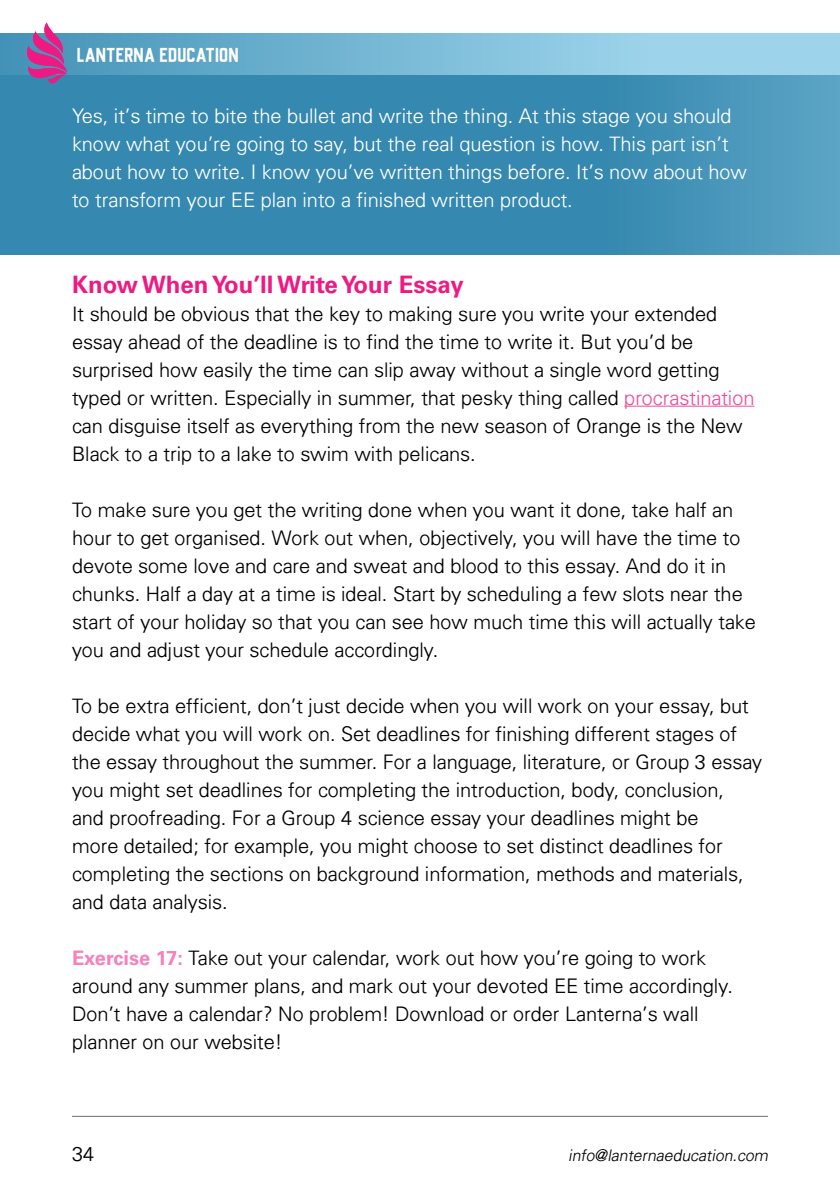
<style>
.page{position:relative;width:840px;height:1191px;background:#fff}
.page>*{position:absolute;margin:0;border:0;box-sizing:border-box;transform-origin:0 0}
.t1{font:700 24px "Univers LT Std";color:#ee1a82}
.t2{font:300 20px/28px "Univers";color:#000}
.t3{font:300 20px/28px "Univers";color:#fff}
.t4{font:18px "Universal Knowledge";color:#fff}
.t5{font:italic 300 16px "Univers";color:#000}
.s1{color:#f24c9c}
.s2{font-family:"Univers LT Std";font-weight:700;color:#f780bd}
</style>
<div class="page">
<hr style="left:72px;top:1116px;width:696px;height:1px;background:#6e6d6c">
<div style="left:0;top:34px;width:840px;height:41px;background:linear-gradient(to right,#4896ba,#acdff4)"></div>
<svg style="left:0;top:75px;width:840px;height:179px;background:#3a8cb2"></svg>
<hr style="left:624px;top:406px;width:130px;height:1px;background:#f24c9c">
<svg style="left:27px;top:23px;width:40px;height:60px;background:#b464a6"></svg>
<p class="t4" style="left:77px;top:44px;width:164px">LANTERNA EDUCATION</p>
<p class="t3" style="left:72px;top:101px;width:676px">Yes, it’s time to bite the bullet and write the thing. At this stage you should know what you’re going to say, but the real question is how. This part isn’t about how to write. I know you’ve written things before. It’s now about how to transform your EE plan into a finished written product.</p>
<p class="t1" style="left:72px;top:270px;width:393px">Know When You’ll Write Your Essay</p>
<p class="t2" style="left:72px;top:299px;width:684px">It should be obvious that the key to making sure you write your extended essay ahead of the deadline is to find the time to write it. But you’d be surprised how easily the time can slip away without a single word getting typed or written. Especially in summer, that pesky thing called <span class="s1">procrastination </span>can disguise itself as everything from the new season of Orange is the New Black to a trip to a lake to swim with pelicans.</p>
<p class="t2" style="left:72px;top:495px;width:685px">To make sure you get the writing done when you want it done, take half an hour to get organised. Work out when, objectively, you will have the time to devote some love and care and sweat and blood to this essay. And do it in chunks. Half a day at a time is ideal. Start by scheduling a few slots near the start of your holiday so that you can see how much time this will actually take you and adjust your schedule accordingly.</p>
<p class="t2" style="left:72px;top:691px;width:691px">To be extra efficient, don’t just decide when you will work on your essay, but decide what you will work on. Set deadlines for finishing different stages of the essay throughout the summer. For a language, literature, or Group 3 essay you might set deadlines for completing the introduction, body, conclusion,<br>and proofreading. For a Group 4 science essay your deadlines might be<br>more detailed; for example, you might choose to set distinct deadlines for completing the sections on background information, methods and materials, and data analysis.</p>
<p class="t2" style="left:72px;top:943px;width:662px"><span class="s2">Exercise 17:</span> Take out your calendar, work out how you’re going to work around any summer plans, and mark out your devoted EE time accordingly.<br>Don’t have a calendar? No problem! Download or order Lanterna’s wall planner on our website!</p>
<p class="t2" style="left:72px;top:1139px;width:24px">34</p>
<p class="t5" style="left:568px;top:1145px;width:204px">info@lanternaeducation.com</p>
</div>
